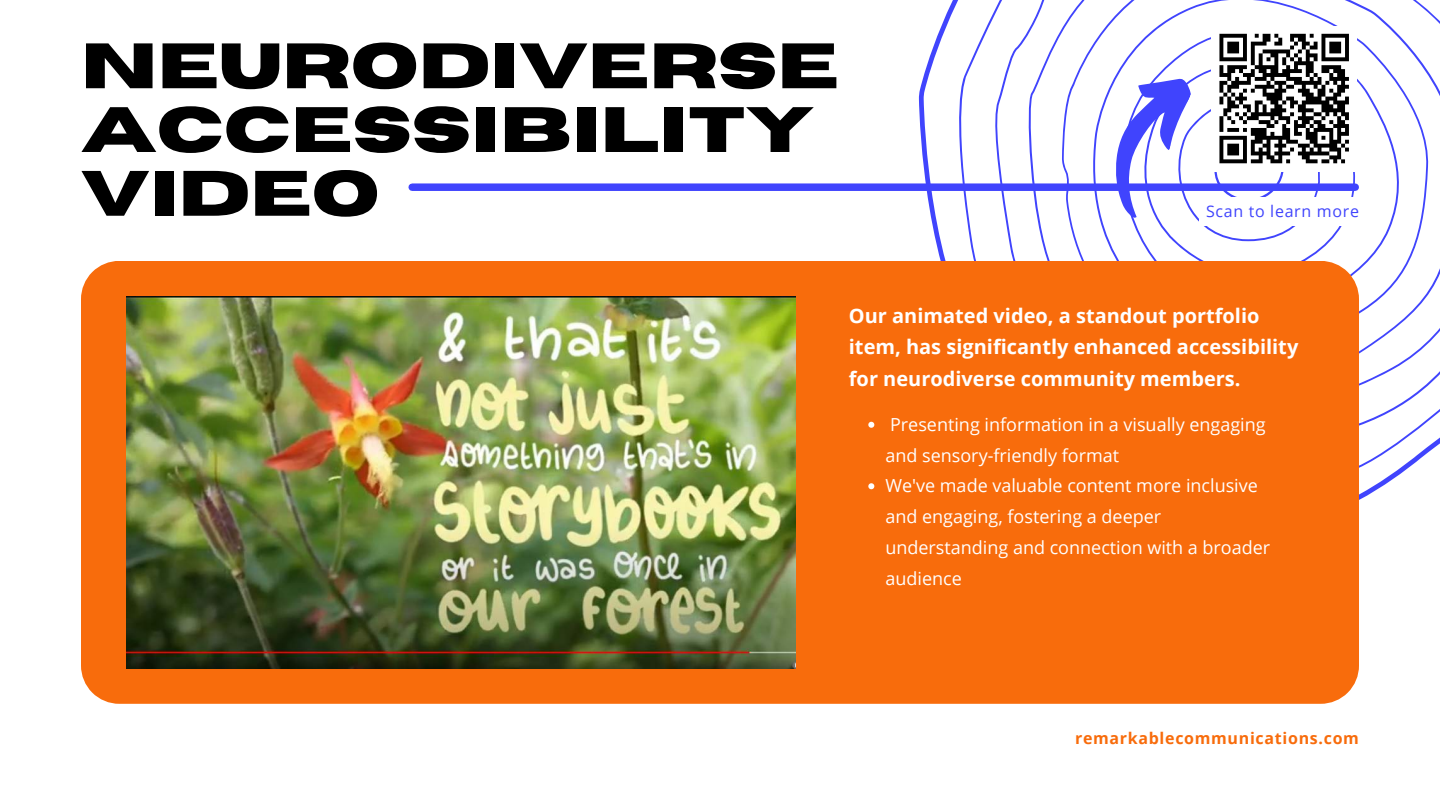
<style>
.page{position:relative;width:1440px;height:810px;background:#fff}
.page>*{position:absolute;margin:0;border:0;box-sizing:border-box;transform-origin:0 0}
.t1{font:700 64px/63.8px "Horizon";color:#000}
.t2{font:700 20px/31.5px "Open Sans";color:#fff}
.t3{font:18px/30.8px "Open Sans";color:#fff}
.t4{font:700 16px "Open Sans";letter-spacing:.045em;color:#f86c0c}
.t5{font:16px "Open Sans";letter-spacing:.045em;color:#4044fd}
</style>
<div class="page">
<svg style="left:919px;top:6px;width:467px;height:494px"></svg>
<svg style="left:950px;top:0;width:490px;height:484px"></svg>
<div style="left:412px;top:183px;width:943px;height:8px;background:#4044fd"></div>
<div style="left:81px;top:261px;width:1278px;height:443px;background:#f86c0c"></div>
<img style="left:127px;top:296px;width:669px;height:372px">
<svg style="left:868px;top:422px;width:6px;height:6px"></svg>
<svg style="left:868px;top:483px;width:6px;height:6px"></svg>
<div style="left:1212px;top:26px;width:145px;height:145px;background:#fff"></div>
<svg style="left:1093px;top:32px;width:260px;height:209px"></svg>
<div style="left:1199px;top:197px;width:166px;height:29px;background:#fff"></div>
<h1 class="t1" style="left:81px;top:36px;width:759px">NEURODIVERSE<br>ACCESSIBILITY<br>VIDEO</h1>
<p class="t5" style="left:1206px;top:200px;width:154px">Scan to learn more</p>
<p class="t2" style="left:849px;top:299px;width:451px">Our animated video, a standout portfolio item, has significantly enhanced accessibility for neurodiverse community members.</p>
<p class="t3" style="left:885px;top:408px;width:386px">Presenting information in a visually engaging and sensory-friendly format<br>We've made valuable content more inclusive and engaging, fostering a deeper understanding and connection with a broader audience</p>
<p class="t4" style="left:1075px;top:727px;width:285px">remarkablecommunications.com</p>
</div>
